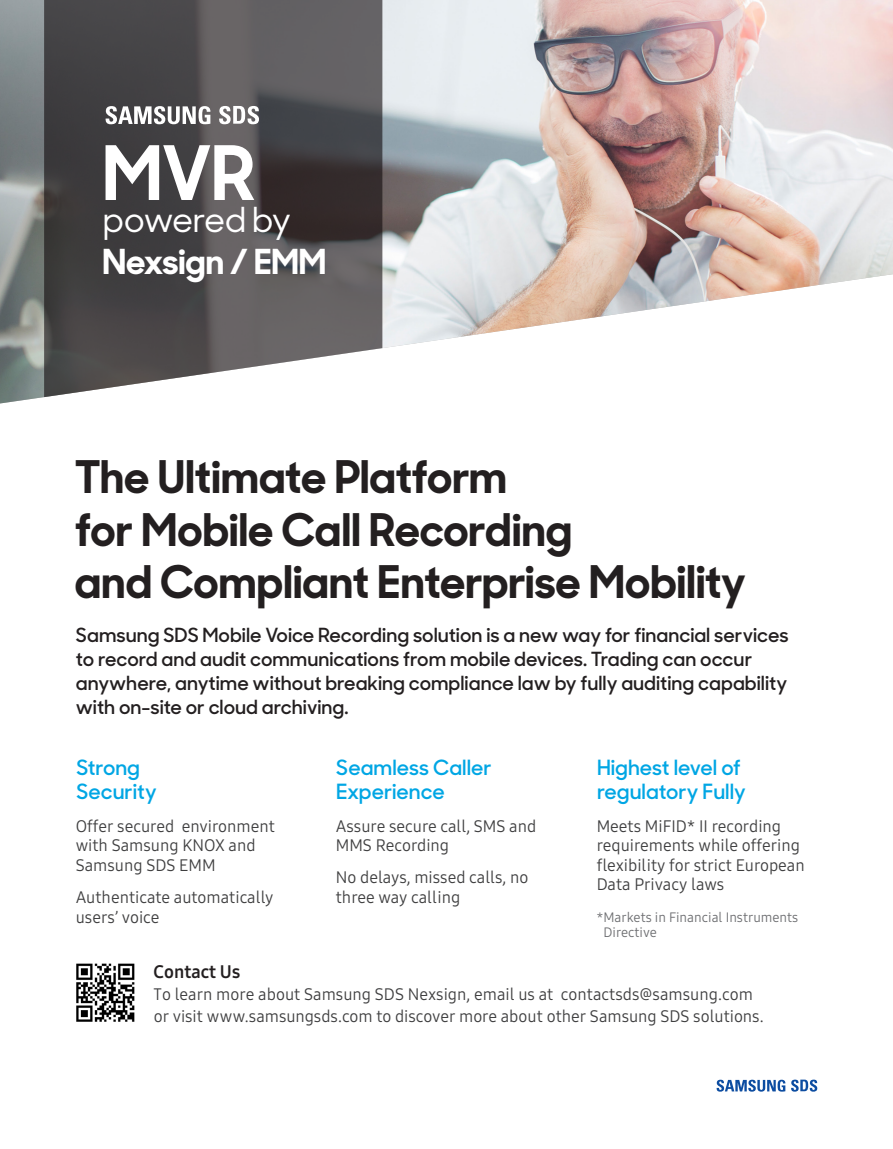
<style>
.page{position:relative;width:893px;height:1149px;background:#fff}
.page>*{position:absolute;margin:0;border:0;box-sizing:border-box;transform-origin:0 0}
.t1{font:700 75px "Sharp Sans No 1";color:#fff}
.t2{font:700 45px/52.5px "Sharp Sans No 1";letter-spacing:.005em;color:#231f20}
.t3{font:700 34.5px "Sharp Sans No 1";letter-spacing:-.005em;color:#fff}
.t4{font:500 34.5px "Sharp Sans No 1";letter-spacing:-.035em;color:#fff}
.t5{font:600 21px/24px "Sharp Sans No 1";color:#00a6e4}
.t6{font:600 19.5px/24px "Sharp Sans No 1";color:#231f20}
.t7{font:18px "Samsung One Latin Compact 700";color:#231f20}
.t8{font:16.5px/19.5px "Samsung One Latin Compact 400";color:#3e3e3f}
.t9{font:13.5px/15px "Samsung One Latin Compact 400";color:#6c6d70}
</style>
<div class="page">
<img style="left:0;top:0;width:893px;height:403px">
<svg style="left:716px;top:1079px;width:69px;height:12px"></svg>
<svg style="left:791px;top:1079px;width:26px;height:12px"></svg>
<img style="left:76px;top:963px;width:59px;height:59px">
<svg style="left:44px;top:0;width:338px;height:397px;background:#595658"></svg>
<svg style="left:105px;top:106px;width:106px;height:18px"></svg>
<svg style="left:219px;top:106px;width:40px;height:18px"></svg>
<h1 class="t1" style="left:103px;top:111px;width:154px">MVR</h1>
<h3 class="t4" style="left:103px;top:195px;width:190px">powered by</h3>
<h3 class="t3" style="left:103px;top:233px;width:225px">Nexsign / EMM</h3>
<h2 class="t2" style="left:75px;top:446px;width:673px">The Ultimate Platform<br>for Mobile Call Recording<br>and Compliant Enterprise Mobility</h2>
<p class="t6" style="left:76px;top:621px;width:714px">Samsung SDS Mobile Voice Recording solution is a new way for financial services to record and audit communications from mobile devices. Trading can occur anywhere, anytime without breaking compliance law by fully auditing capability with on-site or cloud archiving.</p>
<p class="t5" style="left:76px;top:753px;width:82px">Strong<br>Security</p>
<p class="t8" style="left:76px;top:815px;width:201px">Offer secured environment with Samsung KNOX and<br>Samsung SDS EMM</p>
<p class="t8" style="left:76px;top:887px;width:199px">Authenticate automatically users’ voice</p>
<p class="t5" style="left:336px;top:753px;width:157px">Seamless Caller<br>Experience</p>
<p class="t8" style="left:336px;top:815px;width:202px">Assure secure call, SMS and<br>MMS Recording</p>
<p class="t8" style="left:336px;top:867px;width:194px">No delays, missed calls, no three way calling</p>
<p class="t5" style="left:597px;top:753px;width:150px">Highest level of regulatory Fully</p>
<p class="t8" style="left:597px;top:815px;width:210px">Meets MiFID* II recording requirements while offering flexibility for strict European<br>Data Privacy laws</p>
<p class="t9" style="left:604px;top:909px;width:196px;text-indent:-7px">*Markets in Financial Instruments<br>Directive</p>
<p class="t7" style="left:154px;top:959px;width:88px">Contact Us</p>
<p class="t8" style="left:154px;top:982px;width:612px;line-height:21.6px">To learn more about Samsung SDS Nexsign, email us at contactsds@samsung.com or visit www.samsungsds.com to discover more about other Samsung SDS solutions.</p>
</div>
